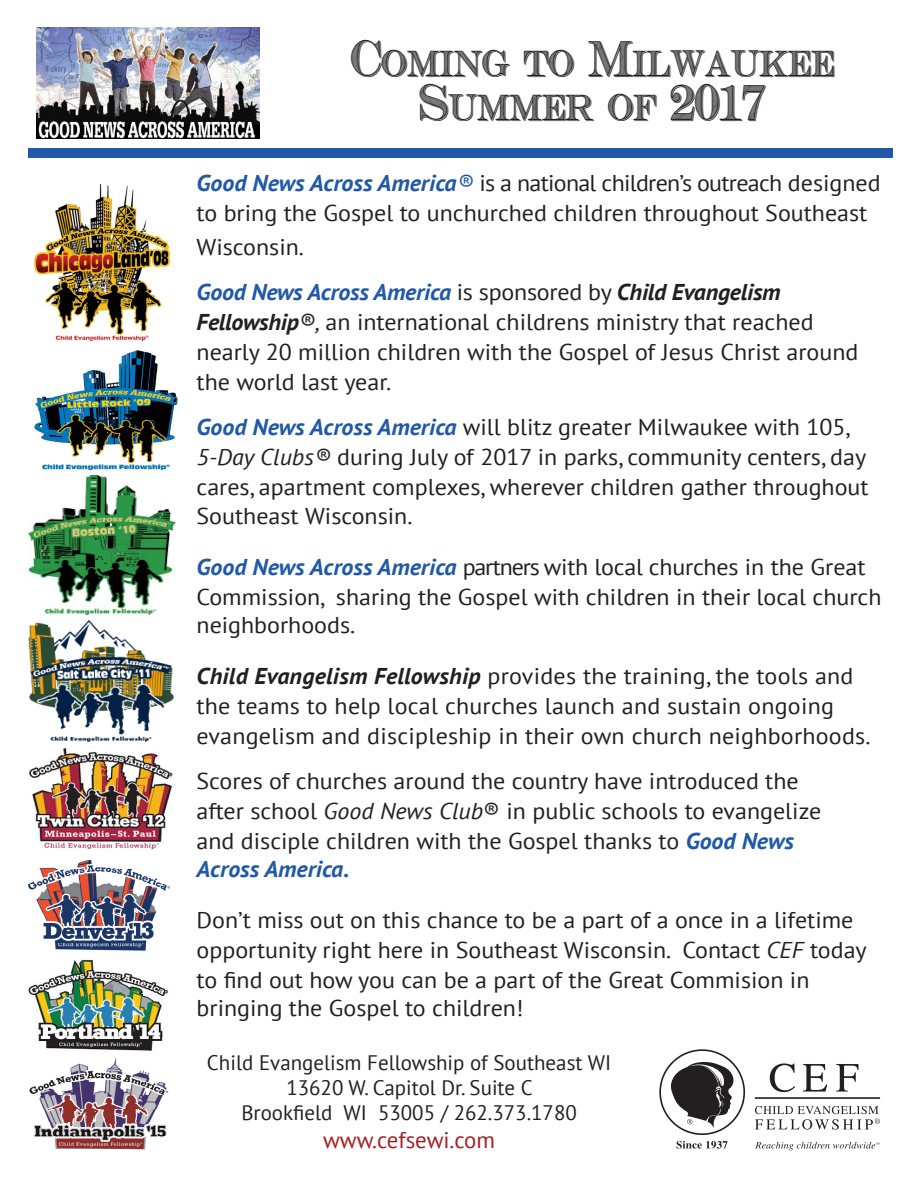
<style>
.page{position:relative;width:918px;height:1188px;background:#fff}
.page>*{position:absolute;margin:0;border:0;box-sizing:border-box;transform-origin:0 0}
.t1{font:36px "Cash Currency";color:#231f20}
.t2{font:22.8px/30px "PT Sans";color:#231f20;scale:1.05 1}
.t3{font:italic 700 22.8px "PT Sans";letter-spacing:-.01em;color:#2059a8;scale:1.05 1}
.t4{font:22.8px "PT Sans";color:#a31e21}
.t5{font:21px "PT Sans";color:#231f20}
.s1{font-weight:700;font-style:italic;color:#2059a8}
.s2{font-style:italic;color:#2059a8}
.s3{font-weight:400;font-style:normal;color:#231f20}
.s4{color:#231f20}
.s5{font-weight:700;font-style:italic}
.s6{font-style:italic}
</style>
<div class="page">
<img style="left:33px;top:185px;width:145px;height:291px">
<img style="left:29px;top:476px;width:146px;height:138px">
<img style="left:29px;top:620px;width:144px;height:122px">
<img style="left:29px;top:748px;width:144px;height:101px">
<img style="left:28px;top:859px;width:143px;height:92px">
<img style="left:28px;top:960px;width:141px;height:91px">
<img style="left:29px;top:1058px;width:140px;height:92px">
<div style="left:29px;top:148px;width:864px;height:10px;background:#2059a8"></div>
<img style="left:36px;top:27px;width:224px;height:112px">
<svg style="left:657px;top:1047px;width:90px;height:90px"></svg>
<div style="left:660px;top:1050px;width:84px;height:84px;background:#fff;border-radius:50%"></div>
<div style="left:659px;top:1049px;width:86px;height:86px;border:2px solid #231f20;border-radius:50%"></div>
<svg style="left:669px;top:1061px;width:68px;height:68px"></svg>
<svg style="left:677px;top:1141px;width:51px;height:8px"></svg>
<svg style="left:755px;top:1142px;width:125px;height:8px"></svg>
<svg style="left:755px;top:1106px;width:125px;height:24px"></svg>
<hr style="left:755px;top:1097px;width:125px;height:2px;background:#231f20">
<svg style="left:770px;top:1063px;width:25px;height:29px"></svg>
<svg style="left:803px;top:1064px;width:24px;height:28px"></svg>
<svg style="left:836px;top:1064px;width:23px;height:28px"></svg>
<p class="t1" style="left:351px;top:40px;width:485px">Coming to Milwaukee</p>
<p class="t1" style="left:420px;top:83px;width:348px">Summer of 2017</p>
<p class="t2" style="left:197px;top:168px;width:653px"><span class="s1">Good News Across America</span><span class="s2">®</span> is a national children’s outreach designed to bring the Gospel to unchurched children throughout Southeast</p>
<p class="t2" style="left:197px;top:232px;width:104px">Wisconsin.</p>
<p class="t3" style="left:197px;top:277px;width:558px">Good News Across America <span class="s3">is sponsored by</span> <span class="s4">Child Evangelism</span></p>
<p class="t2" style="left:197px;top:307px;width:589px"><span class="s5">Fellowship</span><span class="s6">®,</span> an international childrens ministry that reached</p>
<p class="t2" style="left:197px;top:337px;width:632px">nearly 20 million children with the Gospel of Jesus Christ around the world last year.</p>
<p class="t2" style="left:197px;top:412px;width:642px;line-height:29.4px"><span class="s1">Good News Across America</span> will blitz greater Milwaukee with 105, <span class="s6">5-Day Clubs®</span> during July of 2017 in parks, community centers, day cares, apartment complexes, wherever children gather throughout Southeast Wisconsin.</p>
<p class="t2" style="left:197px;top:552px;width:654px;line-height:29.1px"><span class="s1">Good News Across America</span> partners with local churches in the Great<br>Commission, sharing the Gospel with children in their local church neighborhoods.</p>
<p class="t2" style="left:197px;top:660px;width:643px"><span class="s5">Child Evangelism Fellowship</span> provides the training, the tools and the teams to help local churches launch and sustain ongoing evangelism and discipleship in their own church neighborhoods.</p>
<p class="t2" style="left:197px;top:765px;width:575px">Scores of churches around the country have introduced the</p>
<p class="t2" style="left:197px;top:795px;width:596px">after school <span class="s6">Good News Club</span>® in public schools to evangelize</p>
<p class="t2" style="left:197px;top:825px;width:570px">and disciple children with the Gospel thanks to <span class="s1">Good News</span></p>
<p class="t3" style="left:197px;top:854px;width:147px">Across America.</p>
<p class="t2" style="left:197px;top:905px;width:640px">Don’t miss out on this chance to be a part of a once in a lifetime opportunity right here in Southeast Wisconsin. Contact <span class="s6">CEF</span> today to find out how you can be a part of the Great Commision in</p>
<p class="t2" style="left:197px;top:993px;width:313px">bringing the Gospel to children!</p>
<p class="t5" style="left:207px;top:1049px;width:406px">Child Evangelism Fellowship of Southeast WI</p>
<p class="t5" style="left:286px;top:1074px;width:248px">13620 W. Capitol Dr. Suite C</p>
<p class="t5" style="left:241px;top:1099px;width:337px">Brookfield WI 53005 / 262.373.1780</p>
<p class="t4" style="left:323px;top:1125px;width:173px">www.cefsewi.com</p>
</div>
